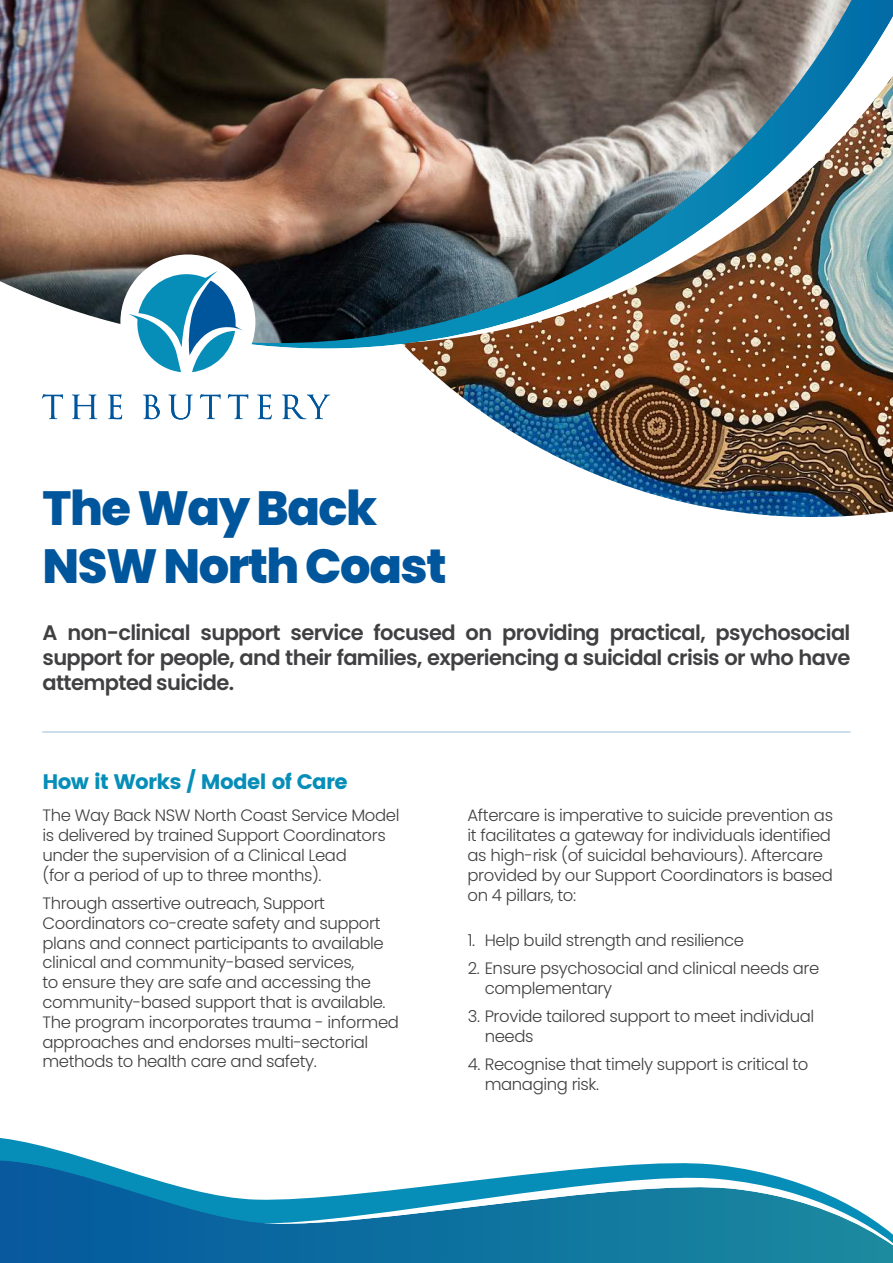
<style>
.page{position:relative;width:893px;height:1263px;background:#fff}
.page>*{position:absolute;margin:0;border:0;box-sizing:border-box;transform-origin:0 0}
.t1{font:800 48px/57.6px "Poppins";letter-spacing:-.03em;color:#00569c}
.t2{font:600 21px/25.2px "Poppins";letter-spacing:-.03em;color:#404042;text-align:justify}
.t3{font:21px "Poppins";letter-spacing:-.03em;color:#068eb8}
.t4{font:300 16.5px/19.8px "Poppins";letter-spacing:-.025em;color:#404041}
</style>
<div class="page">
<img style="left:258px;top:349px;width:635px;height:168px">
<img style="left:251px;top:1px;width:642px;height:348px">
<img style="left:0;top:0;width:852px;height:343px">
<div style="left:120px;top:254px;width:135px;height:135px;background:#fff;border-radius:50%"></div>
<svg style="left:128px;top:271px;width:116px;height:101px"></svg>
<svg style="left:42px;top:394px;width:288px;height:25px"></svg>
<svg style="left:0;top:1138px;width:91px;height:22px;fill:#068eb8"></svg>
<img style="left:0;top:1160px;width:893px;height:103px">
<hr style="left:42px;top:731px;width:808px;height:2px;background:#bcd2e3">
<h1 class="t1" style="left:43px;top:485px;width:406px">The Way Back<br>NSW North Coast</h1>
<p class="t2" style="left:43px;top:620px;width:809px">A non-clinical support service focused on providing practical, psychosocial support for people, and their families, experiencing a suicidal crisis or who have attempted suicide.</p>
<p class="t3" style="left:42px;top:768px;width:307px">How it Works / Model of Care</p>
<p class="t4" style="left:43px;top:806px;width:358px">The Way Back NSW North Coast Service Model is delivered by trained Support Coordinators under the supervision of a Clinical Lead<br>(for a period of up to three months).</p>
<p class="t4" style="left:43px;top:894px;width:358px">Through assertive outreach, Support Coordinators co-create safety and support plans and connect participants to available clinical and community-based services,<br>to ensure they are safe and accessing the community-based support that is available.<br>The program incorporates trauma - informed approaches and endorses multi-sectorial methods to health care and safety.</p>
<p class="t4" style="left:468px;top:806px;width:367px">Aftercare is imperative to suicide prevention as it facilitates a gateway for individuals identified as high-risk (of suicidal behaviours). Aftercare provided by our Support Coordinators is based on 4 pillars, to:</p>
<p class="t4" style="left:468px;top:930px;width:278px">1. Help build strength and resilience</p>
<p class="t4" style="left:485px;top:959px;width:336px;text-indent:-17px">2. Ensure psychosocial and clinical needs are complementary</p>
<p class="t4" style="left:485px;top:1007px;width:331px;text-indent:-17px">3. Provide tailored support to meet individual needs</p>
<p class="t4" style="left:485px;top:1055px;width:325px;text-indent:-17px">4. Recognise that timely support is critical to managing risk.</p>
</div>
